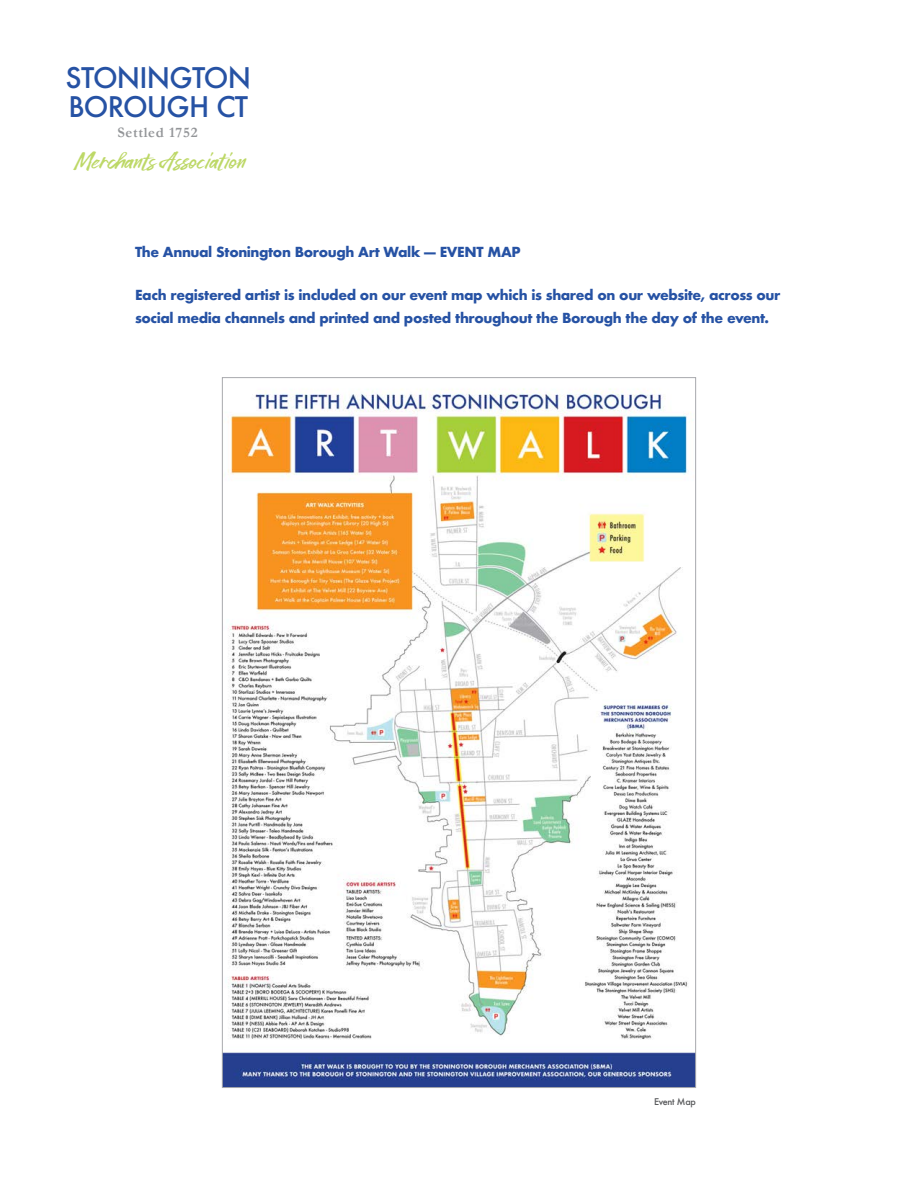
<style>
.page{position:relative;width:918px;height:1188px;background:#fff}
.page>*{position:absolute;margin:0;border:0;box-sizing:border-box;transform-origin:0 0}
.t1{font:500 27.6px/29.2px "Futura";letter-spacing:-.03em;color:#2652a4}
.t2{font:22.5px "Wildwest";color:#bdd867}
.t3{font:700 14.55px "Garamond";letter-spacing:.05em;color:#939598}
.t4{font:700 13.5px/22.5px "Futura";letter-spacing:-.03em;color:#2652a4}
.t5{font:500 9px "Futura";letter-spacing:-.03em;color:#57585a}
</style>
<div class="page">
<img style="left:224px;top:388px;width:470px;height:698px">
<p class="t1" style="left:65px;top:63px;width:187px">STONINGTON<br>BOROUGH CT</p>
<p class="t3" style="left:117px;top:124px;width:82px">Settled 1752</p>
<p class="t2" style="left:74px;top:146px;width:173px">Merchants Association</p>
<p class="t4" style="left:135px;top:241px;width:387px">The Annual Stonington Borough Art Walk — EVENT MAP</p>
<p class="t4" style="left:135px;top:284px;width:647px">Each registered artist is included on our event map which is shared on our website, across our social media channels and printed and posted throughout the Borough the day of the event.</p>
<p class="t5" style="left:654px;top:1095px;width:43px">Event Map</p>
</div>
